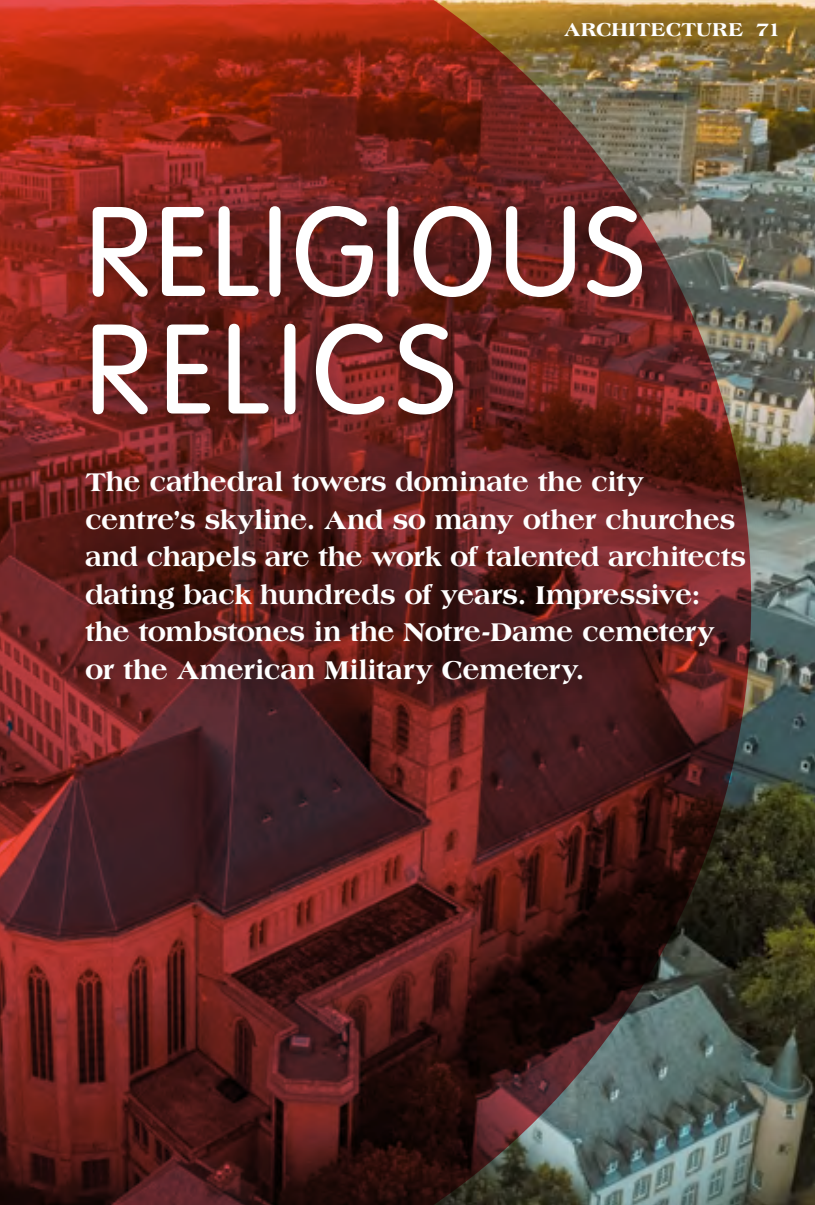
<style>
.page{position:relative;width:815px;height:1205px;background:#fff}
.page>*{position:absolute;margin:0;border:0;box-sizing:border-box;transform-origin:0 0}
._00_Kapitel_EN{font:125px/117.5px "VAG Rounded Next";letter-spacing:.025em;color:#fff}
._00_Kapitel_Intro_EN{font:800 27.5px/37.5px "Americana Std";letter-spacing:-.015em;color:#fff}
.t1{font:800 20px "Americana Std";color:#fff}
</style>
<div class="page">
<img style="left:751px;top:0;width:64px;height:1205px">
<img style="left:0;top:0;width:751px;height:1205px">
<div style="left:538px;top:0;width:268px;height:68px;background:#000;opacity:.6"></div>
<div style="left:57px;top:174px;width:718px;height:538px;background:#000;opacity:.6"></div>
<p class="t1" style="left:564px;top:17px;width:219px">ARCHITECTURE 71</p>
<p class="_00_Kapitel_EN" style="left:85px;top:197px;width:561px">RELIGIOUS<br>RELICS</p>
<p class="_00_Kapitel_Intro_EN" style="left:85px;top:463px;width:662px">The cathedral towers dominate the city centre’s skyline. And so many other churches and chapels are the work of talented architects dating back hundreds of years. Impressive: the tombstones in the Notre-Dame cemetery or the American Military Cemetery.</p>
</div>
